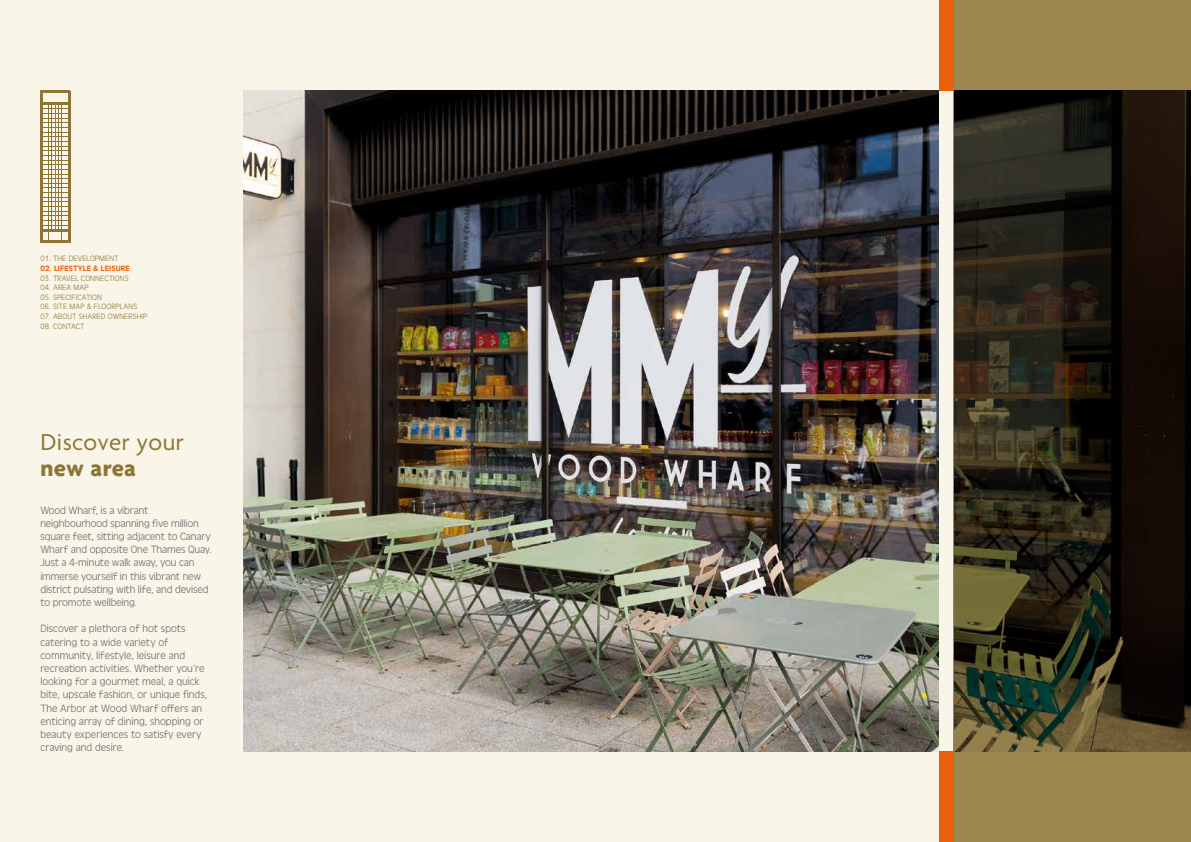
<style>
.page{position:relative;width:1191px;height:842px;background:#f9f5e8}
.page>*{position:absolute;margin:0;border:0;box-sizing:border-box;transform-origin:0 0}
.t1{font:25px "Agenda";letter-spacing:.015em;color:#8d7635}
.t2{font:700 25px "Agenda";letter-spacing:.01em;color:#8d7635}
.t3{font:300 11px/13.2px "Antique Oli";letter-spacing:-.01em;color:#706f6f}
.t4{font:300 8px "Antique Oli";letter-spacing:.02em;color:#8d7635}
.t5{font:500 8px "Antique Oli";letter-spacing:.02em;color:#ea5f0a}
</style>
<div class="page">
<img style="left:244px;top:91px;width:695px;height:660px">
<svg style="left:953px;top:0;width:238px;height:842px"></svg>
<div style="left:939px;top:0;width:14px;height:91px;background:#ea5f0a"></div>
<div style="left:939px;top:751px;width:14px;height:91px;background:#ea5f0a"></div>
<hr style="left:40px;top:91px;width:3px;height:151px;background:#8d7635">
<hr style="left:68px;top:91px;width:2px;height:151px;background:#8d7635">
<hr style="left:40px;top:91px;width:30px;height:2px;background:#8d7635">
<hr style="left:40px;top:102px;width:30px;height:2px;background:#8d7635">
<hr style="left:40px;top:108px;width:30px;height:1px;background:#8d7635">
<hr style="left:40px;top:127px;width:30px;height:1px;background:#8d7635">
<hr style="left:40px;top:146px;width:30px;height:1px;background:#8d7635">
<hr style="left:40px;top:169px;width:30px;height:1px;background:#8d7635">
<hr style="left:40px;top:192px;width:30px;height:1px;background:#8d7635">
<hr style="left:40px;top:216px;width:30px;height:1px;background:#8d7635">
<hr style="left:40px;top:118px;width:30px;height:1px;background:#8d7635">
<hr style="left:40px;top:136px;width:30px;height:1px;background:#8d7635">
<hr style="left:40px;top:155px;width:30px;height:1px;background:#8d7635">
<hr style="left:40px;top:178px;width:30px;height:1px;background:#8d7635">
<hr style="left:40px;top:202px;width:30px;height:1px;background:#8d7635">
<hr style="left:40px;top:225px;width:30px;height:1px;background:#8d7635">
<hr style="left:40px;top:113px;width:30px;height:1px;background:#8d7635">
<hr style="left:40px;top:132px;width:30px;height:1px;background:#8d7635">
<hr style="left:40px;top:150px;width:30px;height:1px;background:#8d7635">
<hr style="left:40px;top:174px;width:30px;height:1px;background:#8d7635">
<hr style="left:40px;top:197px;width:30px;height:1px;background:#8d7635">
<hr style="left:40px;top:220px;width:30px;height:1px;background:#8d7635">
<hr style="left:40px;top:122px;width:30px;height:1px;background:#8d7635">
<hr style="left:40px;top:141px;width:30px;height:1px;background:#8d7635">
<hr style="left:40px;top:164px;width:30px;height:1px;background:#8d7635">
<hr style="left:40px;top:188px;width:30px;height:1px;background:#8d7635">
<hr style="left:40px;top:211px;width:30px;height:1px;background:#8d7635">
<hr style="left:40px;top:160px;width:30px;height:1px;background:#8d7635">
<hr style="left:40px;top:183px;width:30px;height:1px;background:#8d7635">
<hr style="left:40px;top:206px;width:30px;height:1px;background:#8d7635">
<hr style="left:40px;top:240px;width:30px;height:2px;background:#8d7635">
<hr style="left:48px;top:103px;width:1px;height:139px;background:#8d7635">
<hr style="left:61px;top:103px;width:1px;height:139px;background:#8d7635">
<hr style="left:58px;top:103px;width:1px;height:127px;background:#8d7635">
<hr style="left:52px;top:103px;width:1px;height:127px;background:#8d7635">
<hr style="left:55px;top:103px;width:1px;height:127px;background:#ea5f0a">
<hr style="left:40px;top:230px;width:30px;height:2px;background:#8d7635">
<p class="t4" style="left:40px;top:254px;width:80px">01. THE DEVELOPMENT</p>
<p class="t5" style="left:40px;top:264px;width:91px">02. LIFESTYLE &amp; LEISURE</p>
<p class="t4" style="left:40px;top:274px;width:90px">03. TRAVEL CONNECTIONS</p>
<p class="t4" style="left:40px;top:283px;width:50px">04. AREA MAP</p>
<p class="t4" style="left:40px;top:293px;width:63px">05. SPECIFICATION</p>
<p class="t4" style="left:40px;top:302px;width:98px">06. SITE MAP &amp; FLOORPLANS</p>
<p class="t4" style="left:40px;top:312px;width:109px">07. ABOUT SHARED OWNERSHIP</p>
<p class="t4" style="left:40px;top:322px;width:46px">08. CONTACT</p>
<h1 class="t1" style="left:40px;top:429px;width:145px">Discover your</h1>
<h1 class="t2" style="left:40px;top:455px;width:97px">new area</h1>
<p class="t3" style="left:40px;top:504px;width:173px">Wood Wharf, is a vibrant neighbourhood spanning five million square feet, sitting adjacent to Canary Wharf and opposite One Thames Quay.<br>Just a 4-minute walk away, you can immerse yourself in this vibrant new district pulsating with life, and devised to promote wellbeing.</p>
<p class="t3" style="left:40px;top:622px;width:168px">Discover a plethora of hot spots catering to a wide variety of community, lifestyle, leisure and recreation activities. Whether you’re looking for a gourmet meal, a quick bite, upscale fashion, or unique finds, The Arbor at Wood Wharf offers an enticing array of dining, shopping or beauty experiences to satisfy every craving and desire.</p>
</div>
